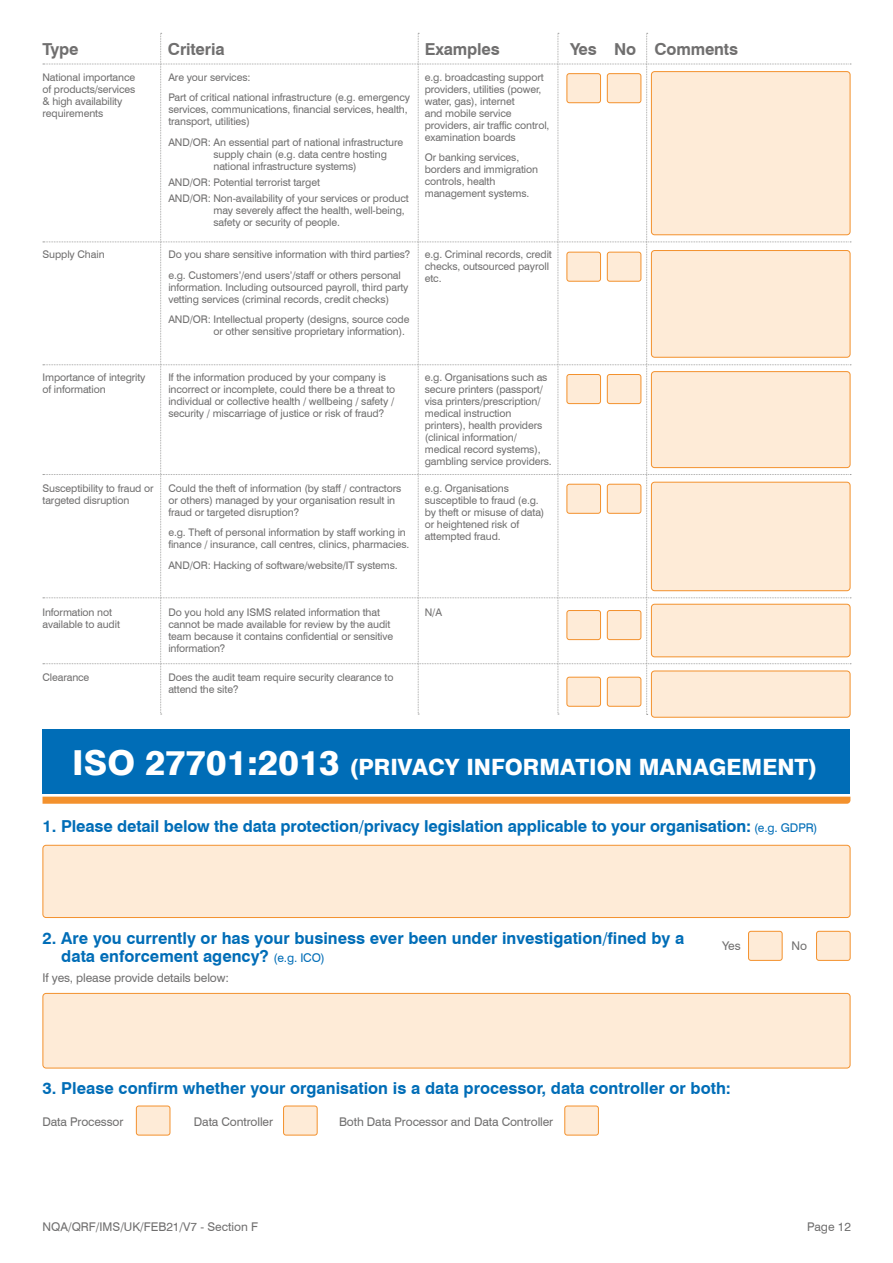
<style>
.page{position:relative;width:893px;height:1263px;background:#fff}
.page>*{position:absolute;margin:0;border:0;box-sizing:border-box;transform-origin:0 0}
.t1{font:800 22.5px "Swiss 721 BT";color:#fff}
.t2{font:700 16.5px/18px "Swiss 721 BT";color:#006db7}
.t3{font:700 16.5px "Swiss 721 BT";letter-spacing:-.01em;color:#706f6f}
.t4{font:12px "Swiss 721 BT";letter-spacing:-.01em;color:#706f6f}
.t5{font:10.5px/12px "Swiss 721 BT";letter-spacing:-.01em;color:#706f6f}
.s1{font-size:34.5px}
.s2{font-weight:400;font-size:12px}
</style>
<div class="page">
<div style="left:651px;top:671px;width:199px;height:46px;background:#feebd7;border-radius:3px"></div>
<div style="left:651px;top:671px;width:199px;height:47px;border:1px solid #f3912d;border-radius:3px"></div>
<svg style="left:43px;top:33px;width:808px;height:682px"></svg>
<div style="left:43px;top:845px;width:807px;height:72px;background:#feebd7;border-radius:3px"></div>
<div style="left:43px;top:845px;width:807px;height:73px;border:1px solid #f3912d;border-radius:3px"></div>
<div style="left:748px;top:931px;width:34px;height:29px;background:#feebd7;border-radius:2px"></div>
<div style="left:748px;top:931px;width:34px;height:30px;border:1px solid #f3912d;border-radius:2px"></div>
<div style="left:816px;top:931px;width:34px;height:29px;background:#feebd7;border-radius:2px"></div>
<div style="left:816px;top:931px;width:34px;height:30px;border:1px solid #f3912d;border-radius:2px"></div>
<div style="left:43px;top:993px;width:807px;height:75px;background:#feebd7;border-radius:3px"></div>
<div style="left:43px;top:993px;width:807px;height:75px;border:1px solid #f3912d;border-radius:3px"></div>
<div style="left:136px;top:1106px;width:34px;height:29px;background:#feebd7;border-radius:2px"></div>
<div style="left:136px;top:1106px;width:34px;height:29px;border:1px solid #f3912d;border-radius:2px"></div>
<div style="left:284px;top:1106px;width:33px;height:29px;background:#feebd7;border-radius:2px"></div>
<div style="left:283px;top:1106px;width:34px;height:29px;border:1px solid #f3912d;border-radius:2px"></div>
<div style="left:565px;top:1106px;width:33px;height:29px;background:#feebd7;border-radius:2px"></div>
<div style="left:564px;top:1106px;width:35px;height:29px;border:1px solid #f3912d;border-radius:2px"></div>
<svg style="left:43px;top:797px;width:807px;height:7px;background:#f39535"></svg>
<div style="left:43px;top:729px;width:807px;height:65px;background:#006db7"></div>
<h2 class="t3" style="left:43px;top:39px;width:38px">Type</h2>
<h2 class="t3" style="left:168px;top:39px;width:58px">Criteria</h2>
<h2 class="t3" style="left:425px;top:39px;width:76px">Examples</h2>
<h2 class="t3" style="left:570px;top:39px;width:170px">Yes No Comments</h2>
<p class="t5" style="left:43px;top:71px;width:94px">National importance of products/services &amp; high availability requirements</p>
<p class="t5" style="left:168px;top:67px;width:243px;line-height:20.5px">Are your services:<br>Part of critical national infrastructure (e.g. emergency</p>
<p class="t5" style="left:168px;top:103px;width:241px">services, communications, financial services, health, transport, utilities)</p>
<p class="t5" style="left:213px;top:136px;width:191px;text-indent:-45px">AND/OR: An essential part of national infrastructure supply chain (e.g. data centre hosting national infrastructure systems)</p>
<p class="t5" style="left:168px;top:174px;width:242px;line-height:16.2px">AND/OR: Potential terrorist target<br>AND/OR: Non-availability of your services or product</p>
<p class="t5" style="left:213px;top:204px;width:193px">may severely affect the health, well-being, safety or security of people.</p>
<p class="t5" style="left:168px;top:244px;width:243px;line-height:20.5px">Do you share sensitive information with third parties? e.g. Customers’/end users’/staff or others personal</p>
<p class="t5" style="left:168px;top:281px;width:242px">information. Including outsourced payroll, third party vetting services (criminal records, credit checks)</p>
<p class="t5" style="left:213px;top:314px;width:198px;text-indent:-45px">AND/OR: Intellectual property (designs, source code or other sensitive proprietary information).</p>
<p class="t5" style="left:168px;top:371px;width:228px">If the information produced by your company is incorrect or incomplete, could there be a threat to individual or collective health / wellbeing / safety / security / miscarriage of justice or risk of fraud?</p>
<p class="t5" style="left:425px;top:71px;width:126px">e.g. broadcasting support providers, utilities (power, water, gas), internet<br>and mobile service providers, air traffic control, examination boards</p>
<p class="t5" style="left:425px;top:151px;width:115px">Or banking services, borders and immigration controls, health management systems.</p>
<p class="t5" style="left:43px;top:248px;width:64px">Supply Chain</p>
<p class="t5" style="left:425px;top:249px;width:129px">e.g. Criminal records, credit checks, outsourced payroll etc.</p>
<p class="t5" style="left:425px;top:371px;width:128px">e.g. Organisations such as secure printers (passport/ visa printers/prescription/ medical instruction printers), health providers (clinical information/ medical record systems), gambling service providers.</p>
<p class="t5" style="left:425px;top:482px;width:121px">e.g. Organisations susceptible to fraud (e.g. by theft or misuse of data) or heightened risk of attempted fraud.</p>
<p class="t5" style="left:43px;top:371px;width:105px">Importance of integrity of information</p>
<p class="t5" style="left:43px;top:482px;width:113px">Susceptibility to fraud or targeted disruption</p>
<p class="t5" style="left:168px;top:482px;width:234px">Could the theft of information (by staff / contractors or others) managed by your organisation result in fraud or targeted disruption?</p>
<p class="t5" style="left:168px;top:526px;width:242px">e.g. Theft of personal information by staff working in finance / insurance, call centres, clinics, pharmacies.</p>
<p class="t5" style="left:168px;top:559px;width:231px">AND/OR: Hacking of software/website/IT systems.</p>
<p class="t5" style="left:43px;top:606px;width:79px">Information not available to audit</p>
<p class="t5" style="left:168px;top:606px;width:226px">Do you hold any ISMS related information that cannot be made available for review by the audit team because it contains confidential or sensitive information?</p>
<p class="t5" style="left:425px;top:606px;width:19px">N/A</p>
<p class="t5" style="left:43px;top:671px;width:48px">Clearance</p>
<p class="t5" style="left:168px;top:671px;width:227px">Does the audit team require security clearance to attend the site?</p>
<h1 class="t1" style="left:72px;top:753px;width:747px"><span class="s1">ISO 27701:2013</span> (PRIVACY INFORMATION MANAGEMENT)</h1>
<h2 class="t2" style="left:43px;top:816px;width:777px">1. Please detail below the data protection/privacy legislation applicable to your organisation: <span class="s2">(e.g. GDPR)</span></h2>
<h2 class="t2" style="left:61px;top:929px;width:625px;text-indent:-19px">2. Are you currently or has your business ever been under investigation/fined by a data enforcement agency? <span class="s2">(e.g. ICO)</span></h2>
<p class="t4" style="left:43px;top:971px;width:188px">If yes, please provide details below:</p>
<p class="t4" style="left:722px;top:939px;width:20px">Yes</p>
<p class="t4" style="left:791px;top:938px;width:17px">No</p>
<h2 class="t2" style="left:43px;top:1079px;width:690px">3. Please confirm whether your organisation is a data processor, data controller or both:</h2>
<p class="t4" style="left:43px;top:1114px;width:82px">Data Processor</p>
<p class="t4" style="left:194px;top:1114px;width:81px">Data Controller</p>
<p class="t4" style="left:339px;top:1114px;width:216px">Both Data Processor and Data Controller</p>
<p class="t4" style="left:43px;top:1219px;width:217px">NQA/QRF/IMS/UK/FEB21/V7 - Section F</p>
<p class="t4" style="left:807px;top:1219px;width:45px">Page 12</p>
</div>
